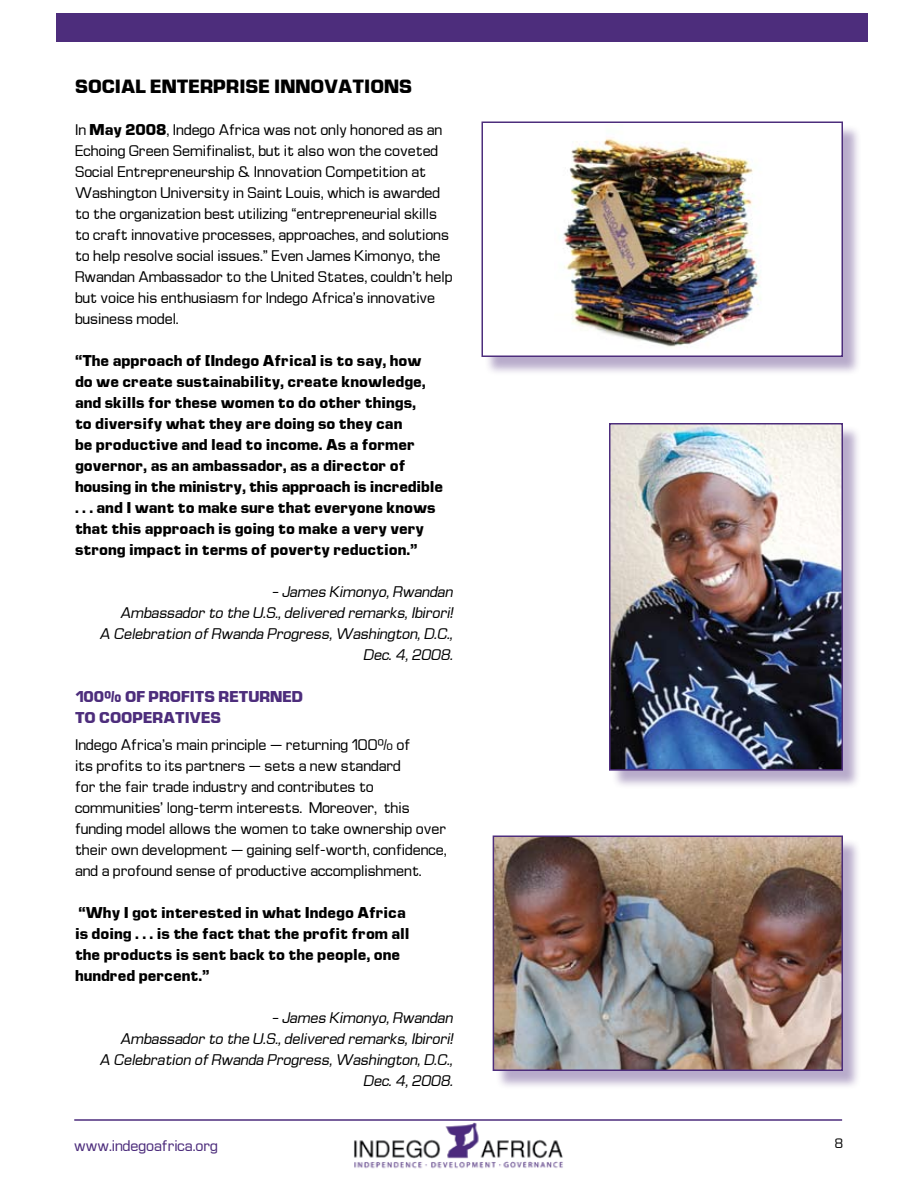
<style>
.page{position:relative;width:918px;height:1188px;background:#fff}
.page>*{position:absolute;margin:0;border:0;box-sizing:border-box;transform-origin:0 0}
.t1{font:700 16.5px "Euro Technic";color:#000}
.t2{font:13.5px/21px "Euro Technic";color:#000}
.t3{font:700 13.5px/21px "Euro Technic";color:#000}
.t4{font:italic 13.5px/21px "Euro Technic";color:#000;text-align:right}
.t5{font:700 13.5px "Euro Technic";color:#4d2d7c}
.t6{font:13.5px "Euro Technic";color:#4d2d7c}
.t7{font:12px "Euro Technic";color:#000}
.s1{font-weight:700}
</style>
<div class="page">
<img style="left:354px;top:1122px;width:209px;height:47px">
<div style="left:56px;top:14px;width:811px;height:28px;background:#4d2d7c"></div>
<hr style="left:74px;top:1119px;width:768px;height:2px;background:#4d2d7c">
<div style="left:484px;top:124px;width:384px;height:258px;background:#4d2d7c;opacity:.4"></div>
<div style="left:482px;top:122px;width:360px;height:234px;background:#fff"></div>
<img style="left:563px;top:138px;width:198px;height:210px">
<div style="left:482px;top:122px;width:361px;height:235px;border:2px solid #4d2d7c"></div>
<div style="left:611px;top:425px;width:257px;height:370px;background:#4d2d7c;opacity:.4"></div>
<img style="left:612px;top:426px;width:228px;height:342px">
<div style="left:609px;top:423px;width:234px;height:348px;border:2px solid #4d2d7c"></div>
<div style="left:495px;top:838px;width:374px;height:258px;background:#4d2d7c;opacity:.4"></div>
<img style="left:496px;top:839px;width:344px;height:229px">
<div style="left:493px;top:836px;width:350px;height:235px;border:2px solid #4d2d7c"></div>
<p class="t1" style="left:75px;top:75px;width:339px">SOCIAL ENTERPRISE INNOVATIONS</p>
<p class="t2" style="left:75px;top:119px;width:379px">In <span class="s1">May 2008</span>, Indego Africa was not only honored as an Echoing Green Semifinalist, but it also won the coveted Social Entrepreneurship &amp; Innovation Competition at Washington University in Saint Louis, which is awarded to the organization best utilizing “entrepreneurial skills to craft innovative processes, approaches, and solutions to help resolve social issues.” Even James Kimonyo, the Rwandan Ambassador to the United States, couldn’t help but voice his enthusiasm for Indego Africa’s innovative business model.</p>
<p class="t3" style="left:75px;top:350px;width:370px">“The approach of [Indego Africa] is to say, how<br>do we create sustainability, create knowledge, and skills for these women to do other things,<br>to diversify what they are doing so they can<br>be productive and lead to income. As a former governor, as an ambassador, as a director of housing in the ministry, this approach is incredible . . . and I want to make sure that everyone knows that this approach is going to make a very very strong impact in terms of poverty reduction.”</p>
<p class="t4" style="left:100px;top:581px;width:358px">– James Kimonyo,Rwandan<br>Ambassador to the U.S.,delivered remarks,Ibirori!<br>A Celebration ofRwanda Progress,Washington,D.C., Dec.4,2008.</p>
<p class="t5" style="left:75px;top:687px;width:95px">100% of Profits</p>
<p class="t5" style="left:219px;top:687px;width:53px">Returne</p>
<p class="t5" style="left:292px;top:687px;width:13px">d</p>
<p class="t5" style="left:75px;top:708px;width:47px">to Cooperatives</p>
<p class="t2" style="left:75px;top:734px;width:373px">Indego Africa’s main principle — returning 100% of<br>its profits to its partners — sets a new standard<br>for the fair trade industry and contributes to communities’ long-term interests. Moreover, this funding model allows the women to take ownership over their own development — gaining self-worth, confidence, and a profound sense of productive accomplishment.</p>
<p class="t3" style="left:75px;top:902px;width:336px">“Why I got interested in what Indego Africa is doing . . . is the fact that the profit from all the products is sent back to the people, one hundred percent.”</p>
<p class="t4" style="left:100px;top:1007px;width:358px">– James Kimonyo,Rwandan<br>Ambassador to the U.S.,delivered remarks,Ibirori!<br>A Celebration ofRwanda Progress,Washington,D.C., Dec.4,2008.</p>
<p class="t6" style="left:74px;top:1137px;width:145px">www.indegoafrica.org</p>
<p class="t7" style="left:835px;top:1135px;width:10px">8</p>
</div>
